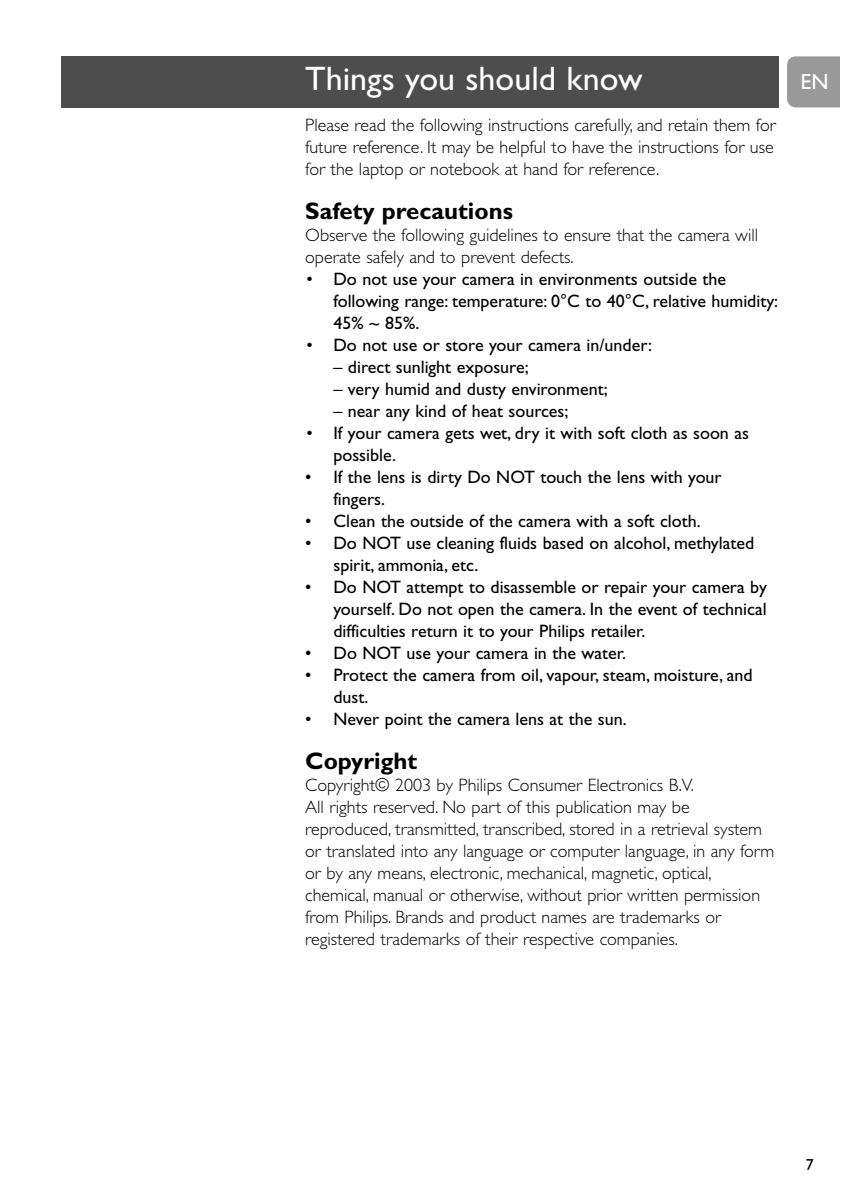
<style>
.page{position:relative;width:842px;height:1190px;background:#fff}
.page>*{position:absolute;margin:0;border:0;box-sizing:border-box;transform-origin:0 0}
.t1{font:34px "Gill Sans";color:#fff}
.t2{font:700 24px "Gill Sans";color:#000}
.t3{font:22px "Gill Sans";color:#fff}
.t4{font:18px/22px "Gill Sans";color:#000}
.t5{font:300 18px/22px "Gill Sans";color:#000}
.t6{font:16px "Gill Sans";color:#000}
.s1{font-weight:300}
</style>
<div class="page">
<div style="left:787px;top:56px;width:53px;height:51px;background:#999"></div>
<div style="left:61px;top:56px;width:718px;height:51px;background:#4d4d4d"></div>
<h1 class="t1" style="left:305px;top:66px;width:339px">Things you should know</h1>
<p class="t5" style="left:305px;top:116px;width:472px;text-align:justify">Please read the following instructions carefully, and retain them for future reference. It may be helpful to have the instructions for use for the laptop or notebook at hand for reference.</p>
<h2 class="t2" style="left:305px;top:203px;width:209px">Safety precautions</h2>
<p class="t5" style="left:305px;top:226px;width:454px">Observe the following guidelines to ensure that the camera will operate safely and to prevent defects.</p>
<p class="t4" style="left:333px;top:270px;width:446px;text-indent:-28px"><span class="s1">•</span> Do not use your camera in environments outside the following range: temperature: 0°C to 40°C, relative humidity:<br>45% ~ 85%.</p>
<p class="t4" style="left:305px;top:336px;width:348px"><span class="s1">•</span> Do not use or store your camera in/under:</p>
<p class="t4" style="left:333px;top:358px;width:197px">– direct sunlight exposure;</p>
<p class="t4" style="left:333px;top:380px;width:276px">– very humid and dusty environment;</p>
<p class="t4" style="left:333px;top:402px;width:237px">– near any kind of heat sources;</p>
<p class="t4" style="left:333px;top:424px;width:417px;text-indent:-28px"><span class="s1">•</span> If your camera gets wet, dry it with soft cloth as soon as possible.</p>
<p class="t4" style="left:333px;top:468px;width:390px;text-indent:-28px">• If the lens is dirty Do NOT touch the lens with your fingers.</p>
<p class="t4" style="left:305px;top:512px;width:397px">• Clean the outside of the camera with a soft cloth.</p>
<p class="t4" style="left:333px;top:534px;width:422px;text-indent:-28px">• Do NOT use cleaning fluids based on alcohol, methylated spirit, ammonia, etc.</p>
<p class="t4" style="left:333px;top:578px;width:435px;text-align:justify;text-indent:-28px">• Do NOT attempt to disassemble or repair your camera by yourself. Do not open the camera. In the event of technical difficulties return it to your Philips retailer.</p>
<p class="t4" style="left:305px;top:644px;width:322px">• Do NOT use your camera in the water.</p>
<p class="t4" style="left:333px;top:666px;width:421px;text-indent:-28px">• Protect the camera from oil, vapour, steam, moisture, and dust.</p>
<p class="t4" style="left:305px;top:710px;width:323px">• Never point the camera lens at the sun.</p>
<h2 class="t2" style="left:305px;top:753px;width:114px">Copyright</h2>
<p class="t5" style="left:305px;top:776px;width:471px">Copyright© 2003 by Philips Consumer Electronics B.V.<br>All rights reserved. No part of this publication may be reproduced, transmitted, transcribed, stored in a retrieval system or translated into any language or computer language, in any form or by any means, electronic, mechanical, magnetic, optical, chemical, manual or otherwise, without prior written permission from Philips. Brands and product names are trademarks or registered trademarks of their respective companies.</p>
<p class="t3" style="left:801px;top:74px;width:30px">EN</p>
<p class="t6" style="left:806px;top:1159px;width:9px">7</p>
</div>
